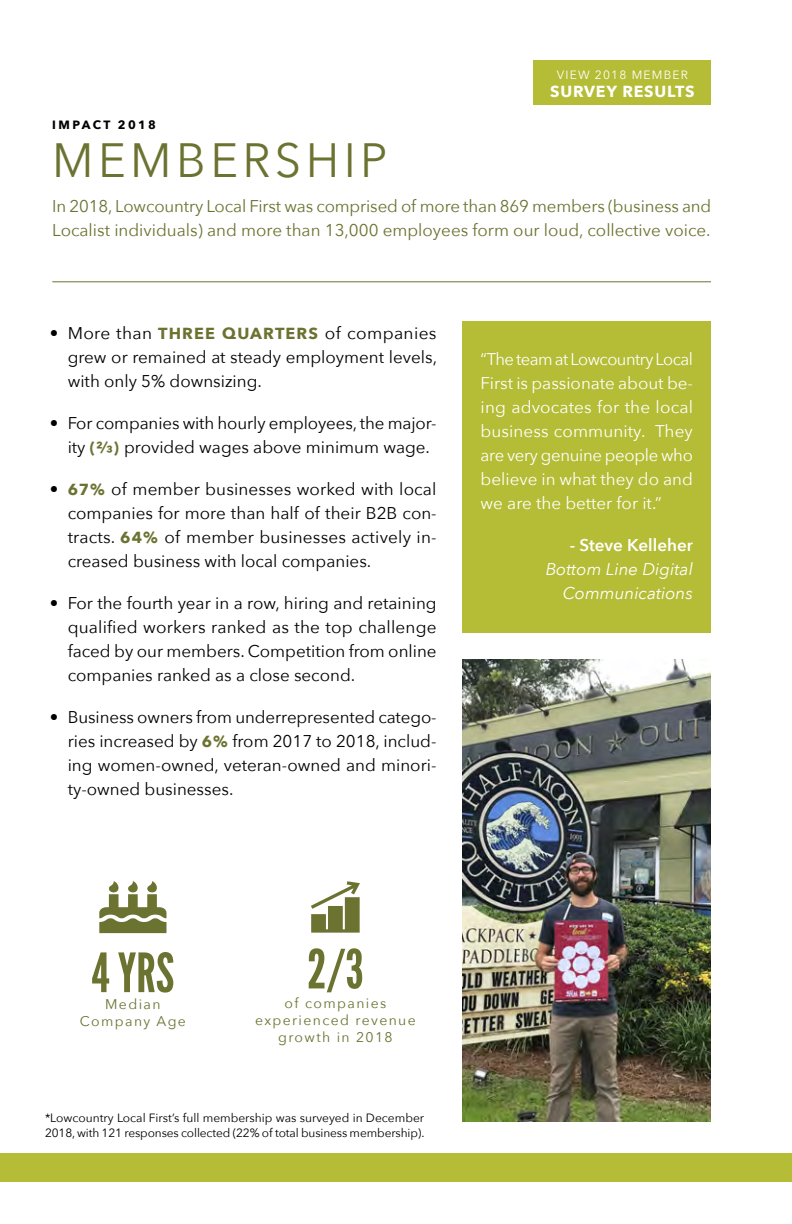
<style>
.page{position:relative;width:792px;height:1224px;background:#fff}
.page>*{position:absolute;margin:0;border:0;box-sizing:border-box;transform-origin:0 0}
.t1{font:54px "League Gothic";color:#6c7230}
.t2{font:48px "Avenir Next";letter-spacing:.095em;color:#6c7230}
.t3{font:17px/24px "Avenir Next";color:#000;text-align:justify}
.t4{font:17px/24px "Avenir Next";color:#fff;text-align:justify}
.t5{font:17px/24px "Avenir Next";letter-spacing:-.005em;color:#6c7230}
.t6{font:italic 17px/24px "Avenir Next";color:#fff;text-align:right}
.t7{font:600 17px "Avenir Next";color:#fff}
.t8{font:700 16px "Avenir Next";letter-spacing:.05em;color:#fff}
.t9{font:14px/16.8px "Avenir Next";letter-spacing:.1em;color:#6c7230;text-align:center}
.t10{font:12px/14.4px "Avenir Next";letter-spacing:-.01em;color:#000}
.t11{font:12px "Avenir Next";letter-spacing:.1em;color:#fff}
.t12{font:700 12px "Avenir Next";letter-spacing:.2em;color:#000}
.s1{font-weight:700;font-size:16px;color:#6c7230}
</style>
<div class="page">
<div style="left:463px;top:321px;width:248px;height:221px;background:#b5bc35"></div>
<div style="left:463px;top:507px;width:248px;height:125px;background:#b5bc35"></div>
<svg style="left:99px;top:881px;width:67px;height:52px"></svg>
<svg style="left:311px;top:881px;width:49px;height:52px"></svg>
<img style="left:463px;top:660px;width:248px;height:462px">
<hr style="left:52px;top:281px;width:659px;height:1px;background:#6c7230">
<div style="left:534px;top:60px;width:177px;height:45px;background:#b5bc35"></div>
<div style="left:0;top:1153px;width:792px;height:29px;background:#b5bc35"></div>
<p class="t12" style="left:52px;top:114px;width:105px">IMPACT 2018</p>
<h2 class="t2" style="left:52px;top:120px;width:337px">MEMBERSHIP</h2>
<p class="t11" style="left:557px;top:64px;width:133px">VIEW 2018 MEMBER</p>
<p class="t8" style="left:550px;top:77px;width:146px">SURVEY RESULTS</p>
<p class="t5" style="left:52px;top:193px;width:661px">In 2018, Lowcountry Local First was comprised of more than 869 members (business and<br>Localist individuals) and more than 13,000 employees form our loud, collective voice.</p>
<p class="t3" style="left:68px;top:320px;width:371px;text-indent:-18px">• More than <span class="s1">THREE QUARTERS</span> of companies grew or remained at steady employment levels, with only 5% downsizing.</p>
<p class="t3" style="left:68px;top:410px;width:370px;text-indent:-18px">• For companies with hourly employees, the major&shy;ity <span class="s1">(2/</span><sub>3</sub><span class="s1">)</span> provided wages above minimum wage.</p>
<p class="t3" style="left:68px;top:476px;width:370px;text-indent:-18px">• <span class="s1">67%</span> of member businesses worked with local companies for more than half of their B2B con&shy;tracts. <span class="s1">64%</span> of member businesses actively in&shy;creased business with local companies.</p>
<p class="t3" style="left:68px;top:590px;width:371px;text-indent:-18px">• For the fourth year in a row, hiring and retaining qualified workers ranked as the top challenge faced by our members. Competition from online companies ranked as a close second.</p>
<p class="t3" style="left:68px;top:704px;width:370px;text-indent:-18px">• Business owners from underrepresented catego&shy;ries increased by <span class="s1">6%</span> from 2017 to 2018, includ&shy;ing women-owned, veteran-owned and minori&shy;ty-owned businesses.</p>
<p class="t4" style="left:481px;top:346px;width:214px">“The team at Lowcountry Local First is passionate about be&shy;ing advocates for the local business community. They are very genuine people who believe in what they do and we are the better for it.”</p>
<p class="t7" style="left:570px;top:530px;width:125px">- Steve Kelleher</p>
<p class="t6" style="left:546px;top:556px;width:149px">Bottom Line Digital<br>Communications</p>
<h1 class="t1" style="left:91px;top:941px;width:84px">4 YRS</h1>
<p class="t9" style="left:80px;top:995px;width:108px">Median<br>Company Age</p>
<h1 class="t1" style="left:307px;top:937px;width:58px">2/3</h1>
<p class="t9" style="left:255px;top:995px;width:162px">of companies experienced revenue growth in 2018</p>
<p class="t10" style="left:45px;top:1110px;width:381px">*Lowcountry Local First’s full membership was surveyed in December<br>2018, with 121 responses collected (22% of total business membership).</p>
</div>
